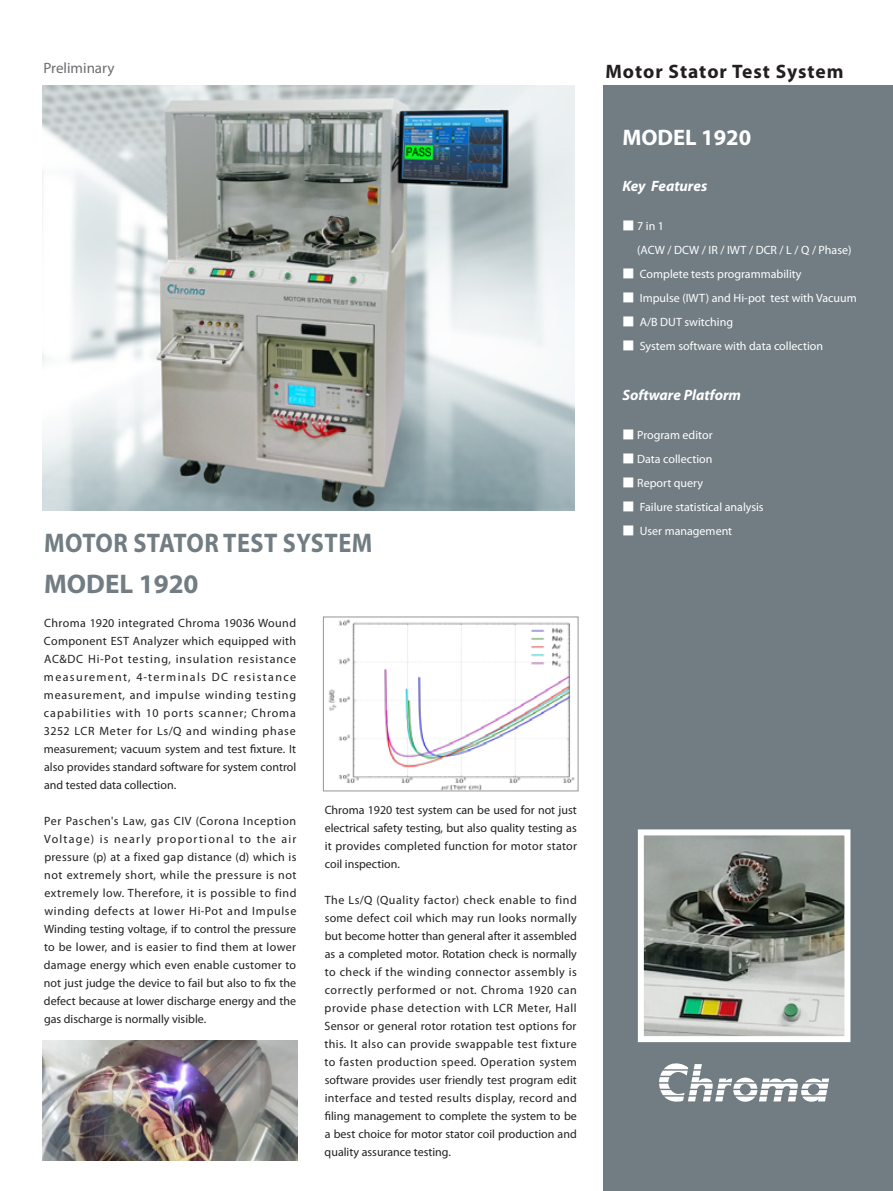
<style>
.page{position:relative;width:893px;height:1191px;background:#fff}
.page>*{position:absolute;margin:0;border:0;box-sizing:border-box;transform-origin:0 0}
.t1{font:700 27px/40.5px "Myriad Pro";color:#717d83;scale:.9 1}
.t2{font:700 22.5px "Myriad Pro";color:#fff}
.t3{font:700 19.5px "Myriad Pro";letter-spacing:.05em;color:#231f20}
.t4{font:italic 700 15px "Myriad Pro";color:#fff}
.t5{font:15px "Myriad Pro";color:#6c6d70}
.t6{font:12px/18px "Myriad Pro";color:#231f20;text-align:justify}
.t7{font:12px/24px "Myriad Pro";color:#fff}
.s1{font-family:"AR Hei B5";font-weight:500}
</style>
<div class="page">
<div style="left:604px;top:85px;width:289px;height:1106px;background:#717d83"></div>
<svg style="left:659px;top:1063px;width:170px;height:39px"></svg>
<img style="left:43px;top:85px;width:531px;height:425px">
<img style="left:645px;top:836px;width:198px;height:199px">
<div style="left:638px;top:829px;width:212px;height:213px;border:6px solid #fff"></div>
<img style="left:43px;top:1040px;width:255px;height:120px">
<img style="left:328px;top:619px;width:247px;height:170px">
<div style="left:323px;top:617px;width:255px;height:174px;border:1px solid #939598"></div>
<p class="t5" style="left:44px;top:58px;width:72px">Preliminary</p>
<h1 class="t1" style="left:44px;top:522px;width:366px">MOTOR STATOR TEST SYSTEM<br>MODEL 1920</h1>
<p class="t6" style="left:44px;top:613px;width:254px">Chroma 1920 integrated Chroma 19036 Wound Component EST Analyzer which equipped with AC&amp;DC Hi-Pot testing, insulation resistance measurement, 4-terminals DC resistance measurement, and impulse winding testing capabilities with 10 ports scanner; Chroma 3252 LCR Meter for Ls/Q and winding phase measurement; vacuum system and test fixture. It also provides standard software for system control and tested data collection.</p>
<p class="t6" style="left:44px;top:811px;width:254px">Per Paschen's Law, gas CIV (Corona Inception Voltage) is nearly proportional to the air pressure (p) at a fixed gap distance (d) which is not extremely short, while the pressure is not extremely low. Therefore, it is possible to find winding defects at lower Hi-Pot and Impulse Winding testing voltage, if to control the pressure to be lower, and is easier to find them at lower damage energy which even enable customer to not just judge the device to fail but also to fix the defect because at lower discharge energy and the gas discharge is normally visible.</p>
<p class="t6" style="left:325px;top:800px;width:254px">Chroma 1920 test system can be used for not just electrical safety testing, but also quality testing as it provides completed function for motor stator coil inspection.</p>
<p class="t6" style="left:324px;top:890px;width:254px">The Ls/Q (Quality factor) check enable to find some defect coil which may run looks normally but become hotter than general after it assembled as a completed motor. Rotation check is normally to check if the winding connector assembly is correctly performed or not. Chroma 1920 can provide phase detection with LCR Meter, Hall Sensor or general rotor rotation test options for this. It also can provide swappable test fixture to fasten production speed. Operation system software provides user friendly test program edit interface and tested results display, record and filing management to complete the system to be a best choice for motor stator coil production and quality assurance testing.</p>
<h3 class="t3" style="left:605px;top:58px;width:240px">Motor Stator Test System</h3>
<h2 class="t2" style="left:622px;top:123px;width:130px">MODEL 1920</h2>
<p class="t4" style="left:622px;top:177px;width:86px">Key Features</p>
<p class="t7" style="left:637px;top:214px;width:216px;text-indent:-15px"><span class="s1">■</span>7in1<br>(ACW / DCW / IR / IWT / DCR / L / Q / Phase)</p>
<p class="t7" style="left:622px;top:262px;width:181px"><span class="s1">■</span> Complete tests programmability</p>
<p class="t7" style="left:622px;top:286px;width:236px"><span class="s1">■</span> Impulse (IWT) and Hi-pot test with Vacuum</p>
<p class="t7" style="left:622px;top:310px;width:112px"><span class="s1">■</span> A/B DUT switching</p>
<p class="t7" style="left:622px;top:334px;width:202px"><span class="s1">■</span> System software with data collection</p>
<p class="t4" style="left:622px;top:385px;width:120px">Software Platform</p>
<p class="t7" style="left:622px;top:422px;width:92px"><span class="s1">■</span> Program editor</p>
<p class="t7" style="left:622px;top:446px;width:92px"><span class="s1">■</span> Data collection</p>
<p class="t7" style="left:622px;top:470px;width:82px"><span class="s1">■</span> Report query</p>
<p class="t7" style="left:622px;top:494px;width:143px"><span class="s1">■</span> Failure statistical analysis</p>
<p class="t7" style="left:622px;top:518px;width:111px"><span class="s1">■</span> User management</p>
</div>
